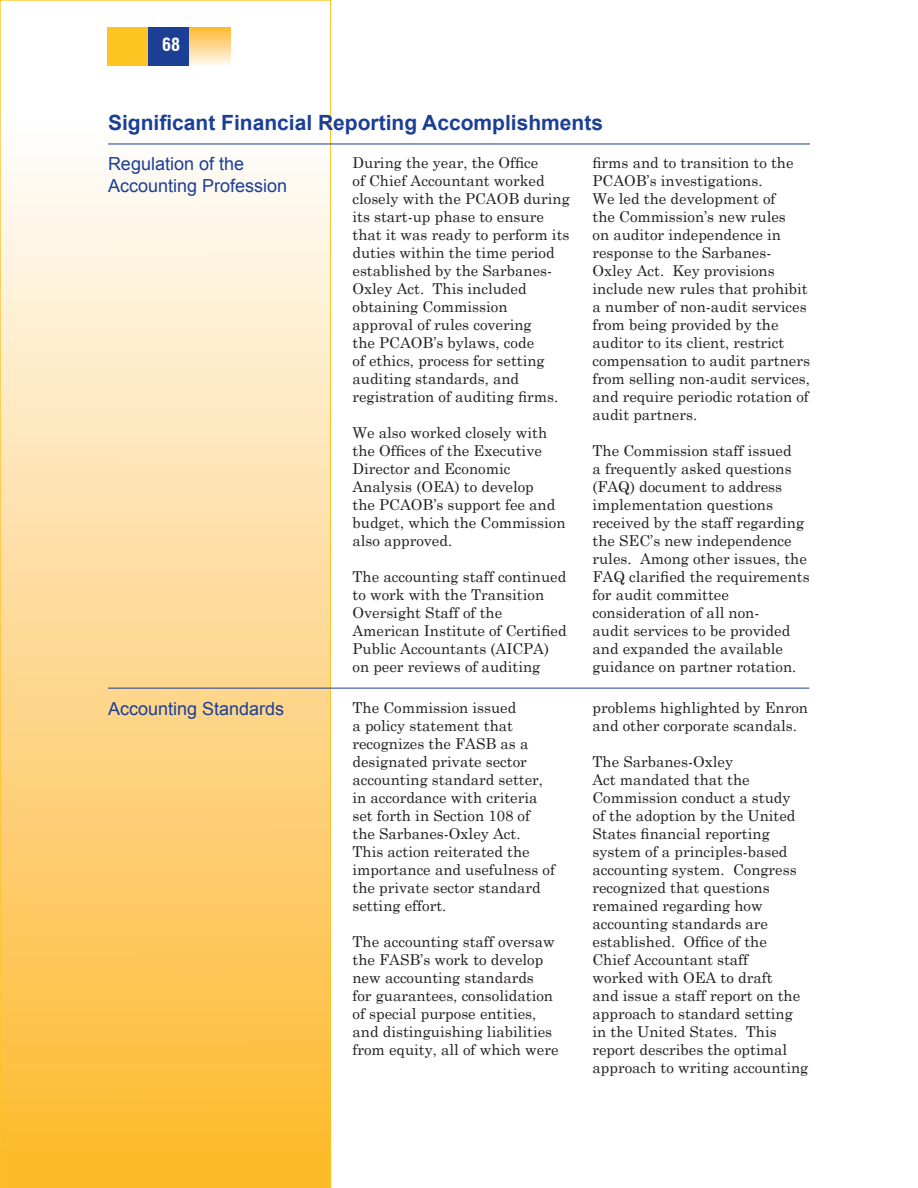
<style>
.page{position:relative;width:918px;height:1188px;background:#fff}
.page>*{position:absolute;margin:0;border:0;box-sizing:border-box;transform-origin:0 0}
.t1{font:700 21px "Arial";color:#1b3f94}
.t2{font:18px/21.6px "Arial";color:#1b3f94}
.t3{font:700 condensed 18px "Switzerland";color:#fff}
.t4{font:15px/18px "Century Schoolbook";color:#231f20}
</style>
<div class="page">
<svg style="left:0;top:0;width:331px;height:1188px;background:#fddc9c"></svg>
<div style="left:107px;top:27px;width:41px;height:39px;background:#fec422"></div>
<div style="left:148px;top:27px;width:41px;height:39px;background:#1b3f94"></div>
<div style="left:189px;top:27px;width:42px;height:39px;background:linear-gradient(to bottom,#feb930,#fef9f4)"></div>
<hr style="left:108px;top:144px;width:702px;height:1px;background:#1b3f94">
<hr style="left:108px;top:688px;width:701px;height:1px;background:#1b3f94">
<p class="t3" style="left:162px;top:34px;width:19px">68</p>
<h1 class="t1" style="left:108px;top:109px;width:497px">Significant Financial Reporting Accomplishments</h1>
<p class="t4" style="left:352px;top:153px;width:219px">During the year, the Office<br>of Chief Accountant worked closely with the PCAOB during its start-up phase to ensure that it was ready to perform its duties within the time period established by the Sarbanes-<br>Oxley Act. This included obtaining Commission approval of rules covering<br>the PCAOB’s bylaws, code<br>of ethics, process for setting auditing standards, and registration of auditing firms.</p>
<p class="t4" style="left:352px;top:423px;width:215px">We also worked closely with the Offices of the Executive<br>Director and Economic<br>Analysis (OEA) to develop<br>the PCAOB’s support fee and budget, which the Commission also approved.</p>
<p class="t4" style="left:352px;top:567px;width:216px">The accounting staff continued to work with the Transition<br>Oversight Staff of the<br>American Institute of Certified<br>Public Accountants (AICPA) on peer reviews of auditing</p>
<p class="t2" style="left:108px;top:153px;width:181px">Regulation of the<br>Accounting Profession</p>
<p class="t4" style="left:592px;top:153px;width:219px">firms and to transition to the<br>PCAOB’s investigations.<br>We led the development of<br>the Commission’s new rules<br>on auditor independence in response to the Sarbanes-<br>Oxley Act. Key provisions include new rules that prohibit a number of non-audit services from being provided by the auditor to its client, restrict compensation to audit partners from selling non-audit services, and require periodic rotation of audit partners.</p>
<p class="t4" style="left:592px;top:441px;width:219px">The Commission staff issued<br>a frequently asked questions (FAQ) document to address implementation questions received by the staff regarding the SEC’s new independence rules. Among other issues, the<br>FAQ clarified the requirements for audit committee consideration of all non-<br>audit services to be provided and expanded the available guidance on partner rotation.</p>
<p class="t2" style="left:108px;top:698px;width:178px">Accounting Standards</p>
<p class="t4" style="left:352px;top:697px;width:204px">The Commission issued<br>a policy statement that recognizes the FASB as a designated private sector accounting standard setter, in accordance with criteria set forth in Section 108 of the Sarbanes-Oxley Act.<br>This action reiterated the importance and usefulness of the private sector standard setting effort.</p>
<p class="t4" style="left:352px;top:931px;width:208px">The accounting staff oversaw the FASB’s work to develop new accounting standards<br>for guarantees, consolidation of special purpose entities, and distinguishing liabilities from equity, all of which were</p>
<p class="t4" style="left:592px;top:697px;width:217px">problems highlighted by Enron and other corporate scandals.</p>
<p class="t4" style="left:592px;top:751px;width:217px">The Sarbanes-Oxley<br>Act mandated that the<br>Commission conduct a study<br>of the adoption by the United<br>States financial reporting system of a principles-based accounting system. Congress recognized that questions remained regarding how accounting standards are established. Office of the<br>Chief Accountant staff<br>worked with OEA to draft<br>and issue a staff report on the approach to standard setting in the United States. This report describes the optimal approach to writing accounting</p>
</div>
